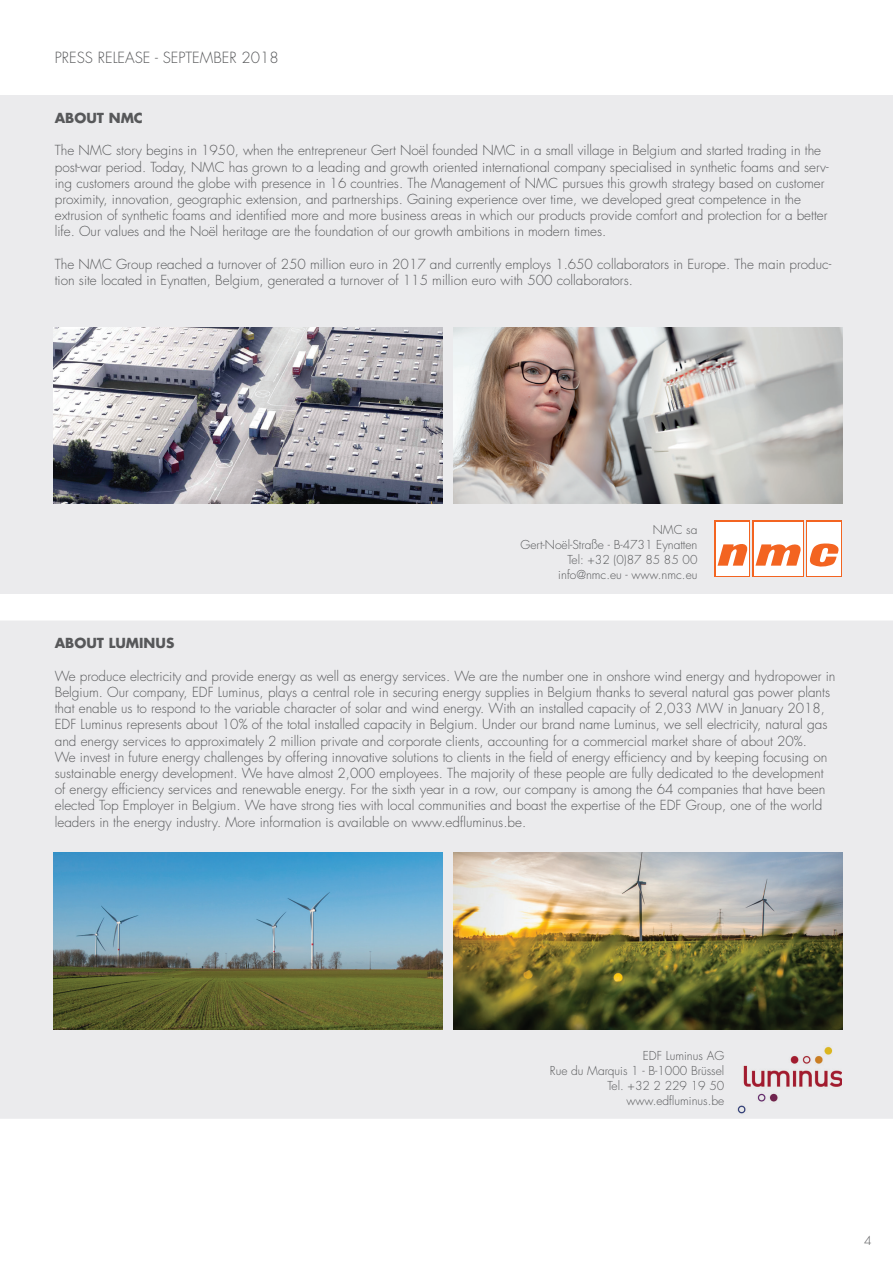
<style>
.page{position:relative;width:893px;height:1263px;background:#fff}
.page>*{position:absolute;margin:0;border:0;box-sizing:border-box;transform-origin:0 0}
.t1{font:300 15px "Futura CE";color:#57585a}
.t2{font:300 13.5px/16.2px "Futura CE";color:#57585a}
.t3{font:700 13.5px "Futura CE";color:#57585a}
.t4{font:300 12px/15px "Futura CE";color:#57585a;text-align:right}
</style>
<div class="page">
<div style="left:0;top:95px;width:893px;height:498px;background:#ebebed"></div>
<div style="left:0;top:621px;width:893px;height:498px;background:#ebebed"></div>
<div style="left:715px;top:521px;width:35px;height:56px;background:#f36421"></div>
<svg style="left:752px;top:521px;width:52px;height:56px"></svg>
<div style="left:806px;top:521px;width:36px;height:56px;background:#f36421"></div>
<div style="left:716px;top:522px;width:33px;height:54px;background:#fff"></div>
<div style="left:754px;top:522px;width:48px;height:54px;background:#fff"></div>
<div style="left:807px;top:522px;width:34px;height:54px;background:#fff"></div>
<svg style="left:717px;top:544px;width:31px;height:22px"></svg>
<svg style="left:755px;top:542px;width:48px;height:24px"></svg>
<svg style="left:809px;top:543px;width:30px;height:24px"></svg>
<img style="left:454px;top:327px;width:388px;height:177px">
<img style="left:454px;top:853px;width:388px;height:176px">
<img style="left:54px;top:327px;width:388px;height:177px">
<img style="left:54px;top:853px;width:388px;height:176px">
<img style="left:737px;top:1046px;width:105px;height:68px">
<p class="t1" style="left:55px;top:47px;width:225px">PRESS RELEASE - SEPTEMBER 2018</p>
<p class="t3" style="left:55px;top:108px;width:90px">ABOUT NMC</p>
<p class="t2" style="left:55px;top:142px;width:775px">The NMC story begins in 1950, when the entrepreneur Gert Noël founded NMC in a small village in Belgium and started trading in the post-war period. Today, NMC has grown to a leading and growth oriented international company specialised in synthetic foams and serv&shy;ing customers around the globe with presence in 16 countries. The Management of NMC pursues this growth strategy based on customer proximity, innovation, geographic extension, and partnerships. Gaining experience over time, we developed great competence in the extrusion of synthetic foams and identified more and more business areas in which our products provide comfort and protection for a better life. Our values and the Noël heritage are the foundation of our growth ambitions in modern times.</p>
<p class="t2" style="left:55px;top:256px;width:778px">The NMC Group reached a turnover of 250 million euro in 2017 and currently employs 1.650 collaborators in Europe. The main produc&shy;tion site located in Eynatten, Belgium, generated a turnover of 115 million euro with 500 collaborators.</p>
<p class="t4" style="left:520px;top:523px;width:178px">NMC sa<br>Gert-Noël-Straße - B-4731 Eynatten<br>Tel: +32 (0)87 85 85 00 info@nmc.eu - www.nmc.eu</p>
<p class="t3" style="left:55px;top:633px;width:121px">ABOUT LUMINUS</p>
<p class="t2" style="left:55px;top:668px;width:782px">We produce electricity and provide energy as well as energy services. We are the number one in onshore wind energy and hydropower in Belgium. Our company, EDF Luminus, plays a central role in securing energy supplies in Belgium thanks to several natural gas power plants that enable us to respond to the variable character of solar and wind energy. With an installed capacity of 2,033 MW in January 2018, EDF Luminus represents about 10% of the total installed capacity in Belgium. Under our brand name Luminus, we sell electricity, natural gas and energy services to approximately 2 million private and corporate clients, accounting for a commercial market share of about 20%.<br>We invest in future energy challenges by offering innovative solutions to clients in the field of energy efficiency and by keeping focusing on sustainable energy development. We have almost 2,000 employees. The majority of these people are fully dedicated to the development of energy efficiency services and renewable energy. For the sixth year in a row, our company is among the 64 companies that have been elected Top Employer in Belgium. We have strong ties with local communities and boast the expertise of the EDF Group, one of the world leaders in the energy industry. More information is available on www.edfluminus.be.</p>
<p class="t4" style="left:550px;top:1048px;width:176px">EDF Luminus AG<br>Rue du Marquis 1 - B-1000 Brüssel<br>Tel. +32 2 229 19 50 www.edfluminus.be</p>
<p class="t4" style="left:864px;top:1233px;width:9px">4</p>
</div>
